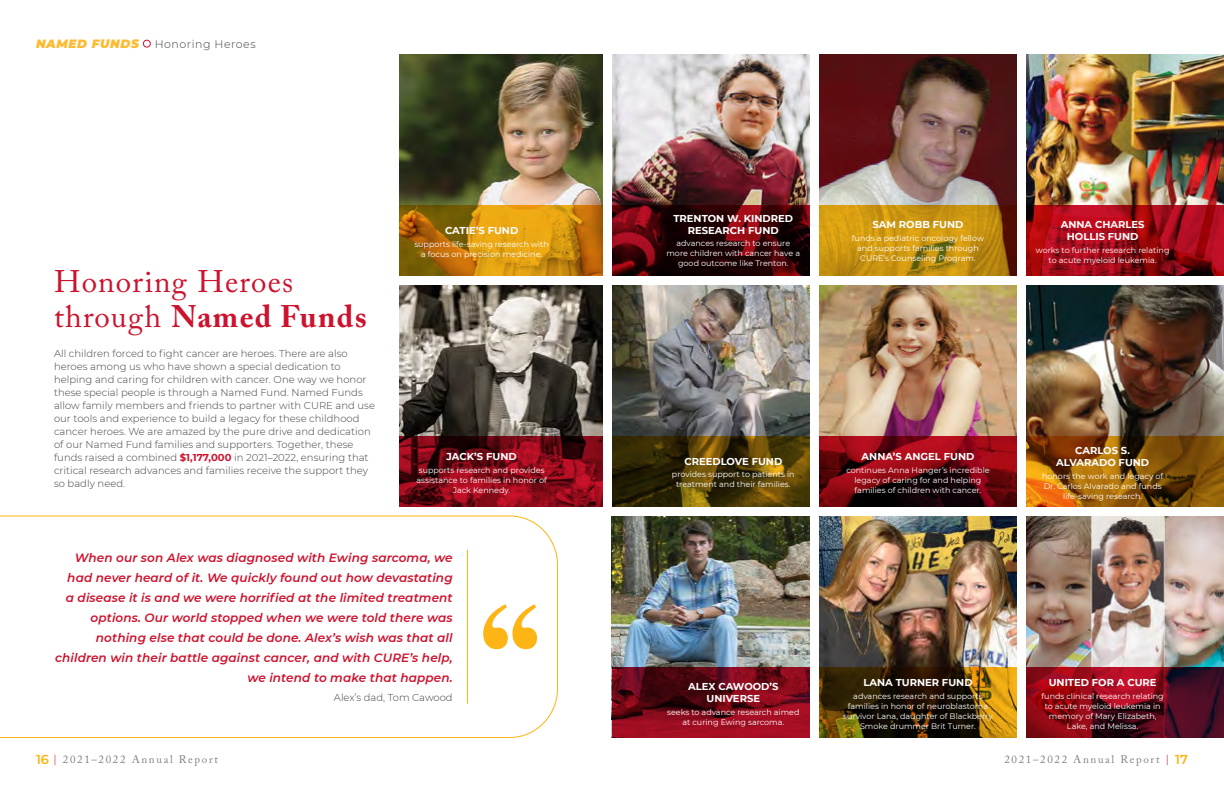
<style>
.page{position:relative;width:1224px;height:792px;background:#fff}
.page>*{position:absolute;margin:0;border:0;box-sizing:border-box;transform-origin:0 0}
.t1{font:31px/35px "Adobe Caslon Pro";letter-spacing:.04em;color:#cd122d}
.t2{font:italic 600 12px/20px "Montserrat";letter-spacing:.01em;color:#cd122d;text-align:right}
.t3{font:italic 900 12px "Montserrat";letter-spacing:.05em;color:#fdbb33}
.t4{font:11px "Adobe Caslon Pro";letter-spacing:.15em;color:#7e8083}
.t5{font:300 11px "Montserrat";letter-spacing:.05em;color:#414042}
.t6{font:300 10px/13px "Montserrat";letter-spacing:.005em;color:#414042}
.t7{font:700 10px/12px "Montserrat";color:#fff;text-align:center}
.t8{font:8px/10px "Montserrat";color:#fff;text-align:center}
.s1{font-weight:700}
.s2{font-weight:700;color:#cd122d}
.s3{font-family:"Montserrat Alternates";font-weight:600;font-size:13px;color:#fcb515}
.s4{font-family:"Montserrat";font-weight:300;color:#cd122d}
</style>
<div class="page">
<div style="left:143px;top:40px;width:8px;height:8px;border:1px solid #cd122d;border-radius:50%"></div>
<svg style="left:0;top:516px;width:558px;height:222px"></svg>
<svg style="left:483px;top:604px;width:54px;height:45px"></svg>
<hr style="left:467px;top:550px;width:1px;height:154px;background:#fcb515">
<img style="left:399px;top:285px;width:204px;height:152px">
<img style="left:399px;top:54px;width:204px;height:152px">
<svg style="left:399px;top:206px;width:204px;height:70px;background:#be800c"></svg>
<svg style="left:399px;top:437px;width:204px;height:70px;background:#780916"></svg>
<img style="left:612px;top:516px;width:198px;height:152px">
<img style="left:612px;top:285px;width:198px;height:152px">
<img style="left:1026px;top:285px;width:198px;height:152px">
<img style="left:819px;top:285px;width:198px;height:152px">
<img style="left:1026px;top:54px;width:198px;height:152px">
<img style="left:612px;top:54px;width:198px;height:152px">
<img style="left:819px;top:516px;width:198px;height:152px">
<img style="left:1026px;top:516px;width:198px;height:152px">
<img style="left:819px;top:54px;width:198px;height:152px">
<svg style="left:612px;top:206px;width:198px;height:70px;background:#3b0307"></svg>
<svg style="left:612px;top:437px;width:198px;height:70px;background:#483806"></svg>
<svg style="left:819px;top:668px;width:198px;height:70px;background:#493305"></svg>
<svg style="left:1026px;top:668px;width:198px;height:70px;background:#6d0a1a"></svg>
<svg style="left:819px;top:206px;width:198px;height:70px;background:#bf8a0f"></svg>
<svg style="left:819px;top:437px;width:198px;height:70px;background:#67060f"></svg>
<svg style="left:1026px;top:206px;width:198px;height:70px;background:#9d0a16"></svg>
<svg style="left:612px;top:668px;width:198px;height:70px;background:#770a19"></svg>
<svg style="left:1026px;top:437px;width:198px;height:70px;background:#895108"></svg>
<h2 class="t3" style="left:36px;top:34px;width:104px">NAMED FUNDS</h2>
<h3 class="t5" style="left:155px;top:36px;width:102px">Honoring Heroes</h3>
<h1 class="t1" style="left:54px;top:264px;width:314px">Honoring Heroes through <span class="s1">Named Funds</span></h1>
<p class="t6" style="left:54px;top:347px;width:323px">All children forced to fight cancer are heroes. There are also heroes among us who have shown a special dedication to helping and caring for children with cancer. One way we honor these special people is through a Named Fund. Named Funds allow family members and friends to partner with CURE and use our tools and experience to build a legacy for these childhood cancer heroes. We are amazed by the pure drive and dedication of our Named Fund families and supporters. Together, these funds raised a combined <span class="s2">$1,177,000</span> in 2021–2022, ensuring that critical research advances and families receive the support they so badly need.</p>
<p class="t7" style="left:445px;top:224px;width:75px">CATIE’S FUND</p>
<p class="t8" style="left:414px;top:239px;width:136px">supports life-saving research with a focus on precision medicine.</p>
<p class="t7" style="left:447px;top:450px;width:72px">JACK’S FUND</p>
<p class="t8" style="left:417px;top:465px;width:132px">supports research and provides assistance to families in honor of<br>Jack Kennedy.</p>
<p class="t2" style="left:55px;top:547px;width:399px">When our son Alex was diagnosed with Ewing sarcoma, we had never heard of it. We quickly found out how devastating<br>a disease it is and we were horrified at the limited treatment options. Our world stopped when we were told there was nothing else that could be done. Alex’s wish was that all children win their battle against cancer, and with CURE’s help, we intend to make that happen.</p>
<p class="t6" style="left:334px;top:690px;width:120px">Alex’s dad, Tom Cawood</p>
<p class="t7" style="left:673px;top:212px;width:121px">TRENTON W. KINDRED<br>RESEARCH FUND</p>
<p class="t8" style="left:666px;top:238px;width:135px">advances research to ensure more children with cancer have a good outcome like Trenton.</p>
<p class="t7" style="left:873px;top:218px;width:92px">SAM ROBB FUND</p>
<p class="t8" style="left:852px;top:233px;width:134px">funds a pediatric oncology fellow and supports families through<br>CURE’s Counseling Program.</p>
<p class="t7" style="left:1061px;top:218px;width:85px">ANNA CHARLES<br>HOLLIS FUND</p>
<p class="t8" style="left:1036px;top:245px;width:135px">works to further research relating to acute myeloid leukemia.</p>
<p class="t7" style="left:684px;top:455px;width:99px">CREEDLOVE FUND</p>
<p class="t8" style="left:672px;top:469px;width:124px">provides support to patients in treatment and their families.</p>
<p class="t7" style="left:862px;top:450px;width:114px">ANNA’S ANGEL FUND</p>
<p class="t8" style="left:846px;top:465px;width:145px">continues Anna Hanger’s incredible legacy of caring for and helping families of children with cancer.</p>
<p class="t7" style="left:1056px;top:444px;width:95px">CARLOS S.<br>ALVARADO FUND</p>
<p class="t8" style="left:1042px;top:470px;width:123px">honors the work and legacy of<br>Dr. Carlos Alvarado and funds life-saving research.</p>
<p class="t7" style="left:688px;top:680px;width:92px">ALEX CAWOOD’S<br>UNIVERSE</p>
<p class="t8" style="left:667px;top:707px;width:134px">seeks to advance research aimed at curing Ewing sarcoma.</p>
<p class="t7" style="left:863px;top:676px;width:111px">LANA TURNER FUND</p>
<p class="t8" style="left:843px;top:690px;width:151px">advances research and supports families in honor of neuroblastoma survivor Lana, daughter of Blackberry Smoke drummer Brit Turner.</p>
<p class="t7" style="left:1049px;top:676px;width:109px">UNITED FOR A CURE</p>
<p class="t8" style="left:1042px;top:690px;width:124px">funds clinical research relating to acute myeloid leukemia in memory of Mary Elizabeth,<br>Lake, and Melissa.</p>
<h3 class="t4" style="left:36px;top:753px;width:184px"><span class="s3">16</span> <span class="s4">|</span> 2021–2022 Annual Report</h3>
<h3 class="t4" style="left:1005px;top:753px;width:185px">2021–2022 Annual Report <span class="s4">|</span> <span class="s3">17</span></h3>
</div>
